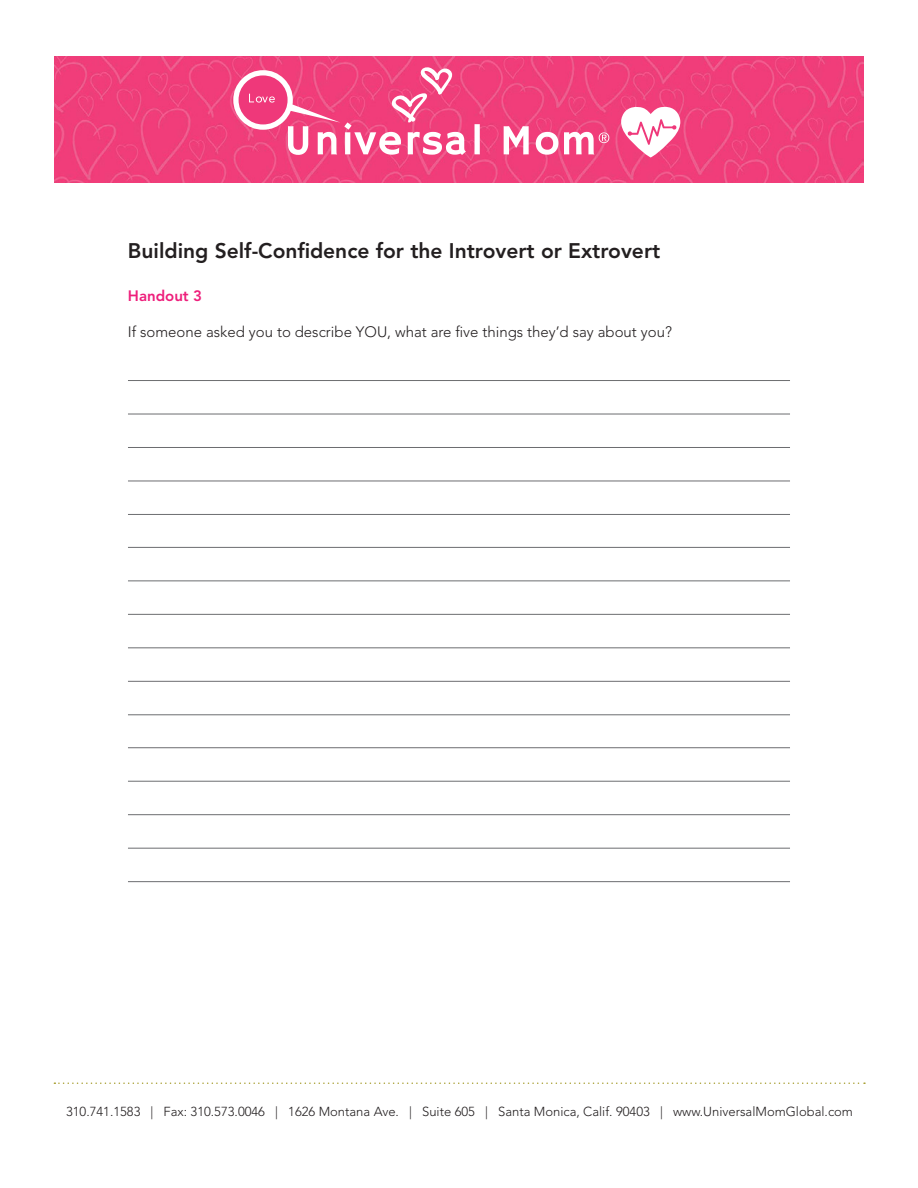
<style>
.page{position:relative;width:918px;height:1188px;background:#fff}
.page>*{position:absolute;margin:0;border:0;box-sizing:border-box;transform-origin:0 0}
.t1{font:800 21px "Avenir LT Std";color:#231f20}
.t2{font:300 15px "Avenir LT Std";color:#231f20}
.Subhead{font:800 15px "Avenir LT Std";color:#ee1e7b}
.t3{font:300 13.05px "Avenir LT Std";color:#231f20}
</style>
<div class="page">
<img style="left:55px;top:56px;width:808px;height:127px">
<svg style="left:475px;top:124px;width:5px;height:30px"></svg>
<svg style="left:504px;top:126px;width:25px;height:28px"></svg>
<svg style="left:536px;top:132px;width:22px;height:23px"></svg>
<svg style="left:617px;top:106px;width:68px;height:52px"></svg>
<svg style="left:233px;top:65px;width:233px;height:90px"></svg>
<svg style="left:564px;top:132px;width:45px;height:23px"></svg>
<svg style="left:54px;top:1082px;width:811px;height:2px"></svg>
<hr style="left:128px;top:380px;width:662px;height:1px;background:#6c6d70">
<hr style="left:128px;top:547px;width:662px;height:1px;background:#6c6d70">
<hr style="left:128px;top:747px;width:662px;height:1px;background:#6c6d70">
<hr style="left:128px;top:414px;width:662px;height:1px;background:#6c6d70">
<hr style="left:128px;top:580px;width:662px;height:1px;background:#6c6d70">
<hr style="left:128px;top:781px;width:662px;height:1px;background:#6c6d70">
<hr style="left:128px;top:447px;width:662px;height:1px;background:#6c6d70">
<hr style="left:128px;top:614px;width:662px;height:1px;background:#6c6d70">
<hr style="left:128px;top:814px;width:662px;height:1px;background:#6c6d70">
<hr style="left:128px;top:481px;width:662px;height:1px;background:#6c6d70">
<hr style="left:128px;top:647px;width:662px;height:1px;background:#6c6d70">
<hr style="left:128px;top:848px;width:662px;height:1px;background:#6c6d70">
<hr style="left:128px;top:514px;width:662px;height:1px;background:#6c6d70">
<hr style="left:128px;top:714px;width:662px;height:1px;background:#6c6d70">
<hr style="left:128px;top:681px;width:662px;height:1px;background:#6c6d70">
<hr style="left:128px;top:881px;width:662px;height:1px;background:#6c6d70">
<p class="t1" style="left:128px;top:238px;width:534px">Building Self-Confidence for the Introvert or Extrovert</p>
<p class="Subhead" style="left:128px;top:287px;width:76px">Handout 3</p>
<p class="t2" style="left:128px;top:323px;width:546px">If someone asked you to describe YOU, what are five things they’d say about you?</p>
<p class="t3" style="left:66px;top:1104px;width:789px">310.741.1583 | Fax: 310.573.0046 | 1626 Montana Ave. | Suite 605 | Santa Monica, Calif. 90403 | www.UniversalMomGlobal.com</p>
</div>
